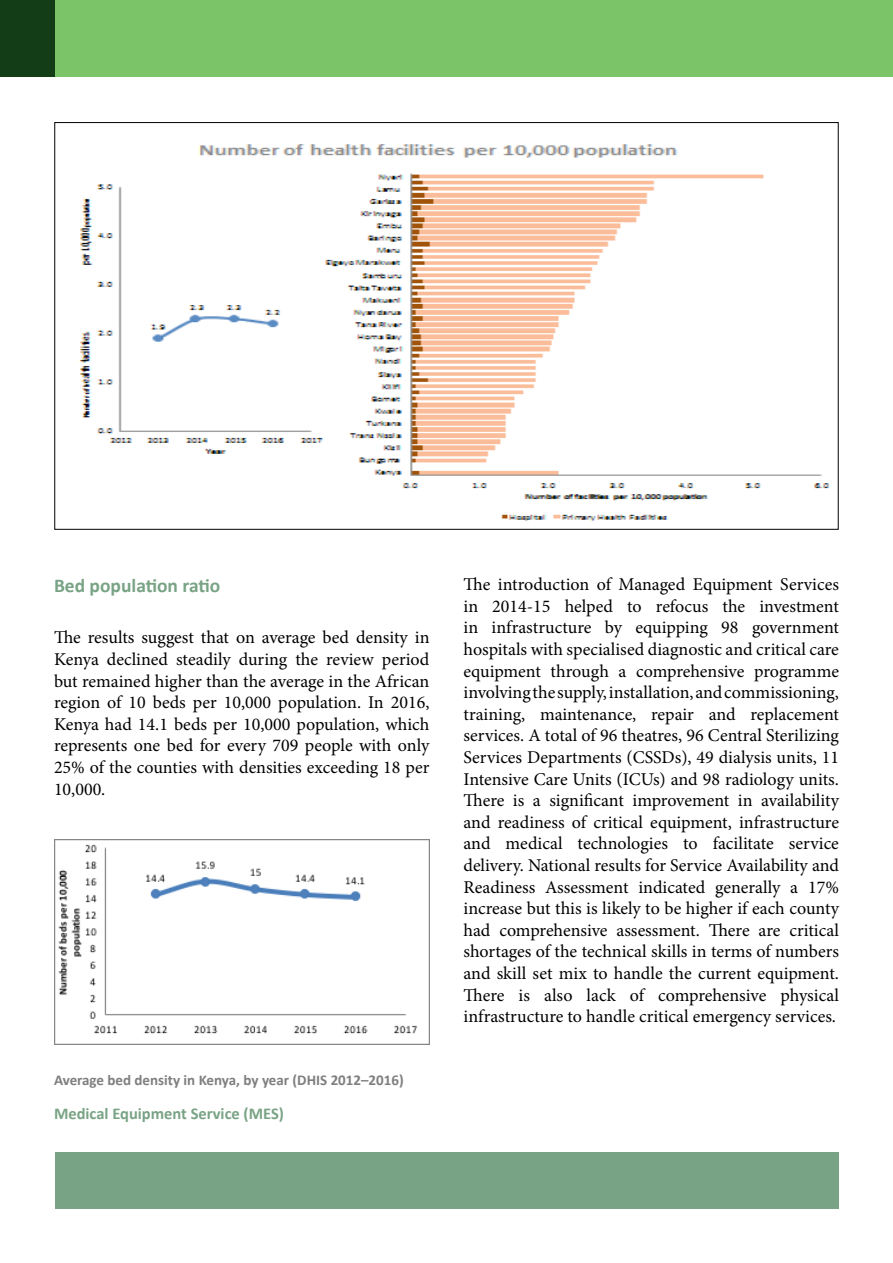
<style>
.page{position:relative;width:893px;height:1263px;background:#fff}
.page>*{position:absolute;margin:0;border:0;box-sizing:border-box;transform-origin:0 0}
.t1{font:700 19.5px "Calibri";color:#79a385}
.t2{font:18px/21.6px "Minion Pro";color:#000;text-align:justify}
.t3{font:700 16.5px "Calibri";color:#79a385}
.t4{font:700 15px "Calibri";color:#7f7f80}
</style>
<div class="page">
<img style="left:54px;top:123px;width:785px;height:407px">
<div style="left:0;top:0;width:893px;height:77px;background:#7bc468"></div>
<div style="left:0;top:0;width:54px;height:77px;background:#133d16"></div>
<img style="left:54px;top:840px;width:375px;height:204px">
<div style="left:55px;top:1152px;width:783px;height:56px;background:#79a385"></div>
<p class="t1" style="left:54px;top:573px;width:168px">Bed population ratio</p>
<p class="t2" style="left:54px;top:627px;width:377px">The results suggest that on average bed density in Kenya declined steadily during the review period but remained higher than the average in the African region of 10 beds per 10,000 population. In 2016, Kenya had 14.1 beds per 10,000 population, which represents one bed for every 709 people with only 25% of the counties with densities exceeding 18 per 10,000.</p>
<p class="t4" style="left:54px;top:1070px;width:351px">Average bed density in Kenya, by year (DHIS 2012–2016)</p>
<p class="t3" style="left:54px;top:1103px;width:231px">Medical Equipment Service (MES)</p>
<p class="t2" style="left:463px;top:574px;width:377px">The introduction of Managed Equipment Services in 2014-15 helped to refocus the investment in infrastructure by equipping 98 government hospitals with specialised diagnostic and critical care equipment through a comprehensive programme involving the supply, installation, and commissioning, training, maintenance, repair and replacement services. A total of 96 theatres, 96 Central Sterilizing Services Departments (CSSDs), 49 dialysis units, 11<br>Intensive Care Units (ICUs) and 98 radiology units.<br>There is a significant improvement in availability and readiness of critical equipment, infrastructure and medical technologies to facilitate service delivery. National results for Service Availability and Readiness Assessment indicated generally a 17% increase but this is likely to be higher if each county had comprehensive assessment. There are critical shortages of the technical skills in terms of numbers and skill set mix to handle the current equipment.<br>There is also lack of comprehensive physical infrastructure to handle critical emergency services.</p>
</div>
